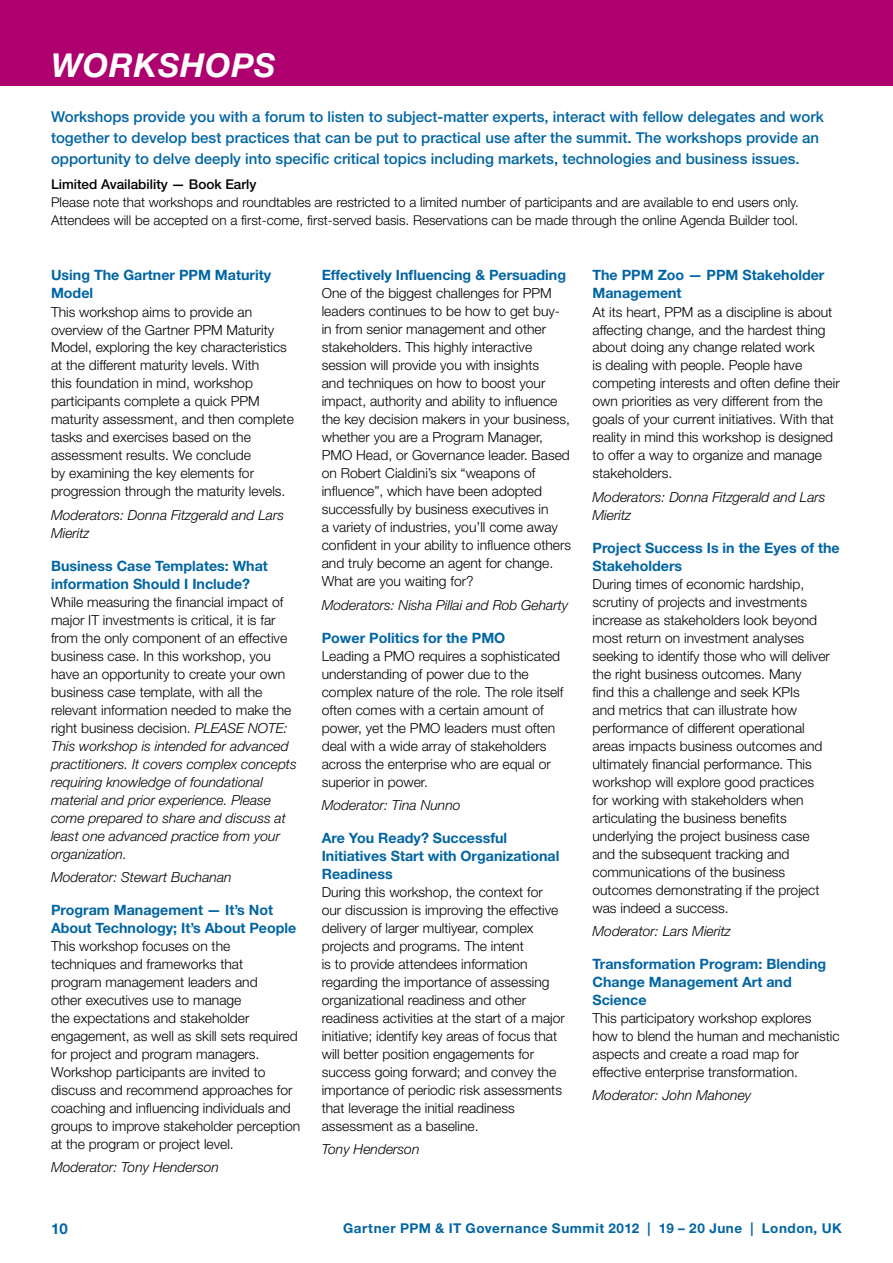
<style>
.page{position:relative;width:893px;height:1263px;background:#fff}
.page>*{position:absolute;margin:0;border:0;box-sizing:border-box;transform-origin:0 0}
.t1{font:italic 700 33px "Helvetica Neue";letter-spacing:.02em;color:#fff}
.t2{font:500 15px/21px "Helvetica Neue LT";color:#0065a4}
.t3{font:700 15px "Helvetica Neue LT";color:#0065a4}
.t4{font:700 14.25px/18px "Helvetica Neue LT";color:#0065a4}
.t5{font:300 13.8px/18px "Helvetica Neue LT";color:#000}
.t6{font:italic 300 13.8px/18px "Helvetica Neue LT";color:#000}
.t7{font:300 13.5px/18px "Helvetica Neue LT";color:#000}
.t8{font:700 13.5px "Helvetica Neue LT";letter-spacing:.04em;color:#0065a4}
.t9{font:500 13.5px "Helvetica Neue LT";color:#000}
.s1{font-style:italic}
</style>
<div class="page">
<div style="left:0;top:0;width:893px;height:85px;background:#ae006e"></div>
<h1 class="t1" style="left:51px;top:45px;width:226px">WORKSHOPS</h1>
<p class="t2" style="left:51px;top:106px;width:774px">Workshops provide you with a forum to listen to subject-matter experts, interact with fellow delegates and work together to develop best practices that can be put to practical use after the summit. The workshops provide an opportunity to delve deeply into specific critical topics including markets, technologies and business issues.</p>
<p class="t9" style="left:51px;top:176px;width:207px">Limited Availability — Book Early</p>
<p class="t7" style="left:51px;top:193px;width:749px">Please note that workshops and roundtables are restricted to a limited number of participants and are available to end users only.<br>Attendees will be accepted on a first-come, first-served basis. Reservations can be made through the online Agenda Builder tool.</p>
<p class="t4" style="left:51px;top:266px;width:222px">Using The Gartner PPM Maturity<br>Model</p>
<p class="t5" style="left:51px;top:302px;width:244px">This workshop aims to provide an overview of the Gartner PPM Maturity Model, exploring the key characteristics at the different maturity levels. With<br>this foundation in mind, workshop participants complete a quick PPM maturity assessment, and then complete tasks and exercises based on the assessment results. We conclude<br>by examining the key elements for progression through the maturity levels.</p>
<p class="t6" style="left:51px;top:506px;width:235px">Moderators: Donna Fitzgerald and Lars<br>Mieritz</p>
<p class="t4" style="left:51px;top:556px;width:218px">Business Case Templates: What information Should I Include?</p>
<p class="t5" style="left:51px;top:593px;width:247px">While measuring the financial impact of major IT investments is critical, it is far from the only component of an effective business case. In this workshop, you have an opportunity to create your own business case template, with all the relevant information needed to make the right business decision. <span class="s1">PLEASE NOTE:<br>This workshop is intended for advanced practitioners. It covers complex concepts requiring knowledge of foundational material and prior experience. Please come prepared to share and discuss at least one advanced practice from your organization.</span></p>
<p class="t6" style="left:51px;top:868px;width:182px">Moderator: Stewart Buchanan</p>
<p class="t4" style="left:51px;top:901px;width:247px">Program Management — It’s Not<br>About Technology; It’s About People</p>
<p class="t5" style="left:51px;top:937px;width:251px">This workshop focuses on the<br>techniques and frameworks that<br>program management leaders and<br>other executives use to manage<br>the expectations and stakeholder engagement, as well as skill sets required for project and program managers.<br>Workshop participants are invited to discuss and recommend approaches for coaching and influencing individuals and groups to improve stakeholder perception at the program or project level.</p>
<p class="t6" style="left:51px;top:1158px;width:169px">Moderator: Tony Henderson</p>
<p class="t4" style="left:322px;top:266px;width:246px">Effectively Influencing &amp; Persuading</p>
<p class="t5" style="left:322px;top:284px;width:251px">One of the biggest challenges for PPM leaders continues to be how to get buy&shy;in from senior management and other stakeholders. This highly interactive session will provide you with insights<br>and techniques on how to boost your impact, authority and ability to influence the key decision makers in your business, whether you are a Program Manager, PMO Head, or Governance leader. Based on Robert Cialdini’s six “weapons of influence”, which have been adopted successfully by business executives in<br>a variety of industries, you’ll come away confident in your ability to influence others and truly become an agent for change.<br>What are you waiting for?</p>
<p class="t6" style="left:322px;top:596px;width:248px">Moderators: Nisha Pillai and Rob Geharty</p>
<p class="t4" style="left:322px;top:628px;width:185px">Power Politics for the PMO</p>
<p class="t5" style="left:322px;top:647px;width:243px">Leading a PMO requires a sophisticated understanding of power due to the complex nature of the role. The role itself often comes with a certain amount of power, yet the PMO leaders must often deal with a wide array of stakeholders across the enterprise who are equal or superior in power.</p>
<p class="t6" style="left:322px;top:796px;width:140px">Moderator: Tina Nunno</p>
<p class="t4" style="left:322px;top:829px;width:239px">Are You Ready? Successful<br>Initiatives Start with Organizational<br>Readiness</p>
<p class="t5" style="left:322px;top:883px;width:245px">During this workshop, the context for our discussion is improving the effective delivery of larger multiyear, complex projects and programs. The intent<br>is to provide attendees information regarding the importance of assessing organizational readiness and other readiness activities at the start of a major initiative; identify key areas of focus that will better position engagements for success going forward; and convey the importance of periodic risk assessments that leverage the initial readiness assessment as a baseline.</p>
<p class="t6" style="left:322px;top:1140px;width:99px">Tony Henderson</p>
<p class="t4" style="left:592px;top:266px;width:233px">The PPM Zoo — PPM Stakeholder<br>Management</p>
<p class="t5" style="left:592px;top:302px;width:249px">At its heart, PPM as a discipline is about affecting change, and the hardest thing about doing any change related work<br>is dealing with people. People have competing interests and often define their own priorities as very different from the goals of your current initiatives. With that reality in mind this workshop is designed to offer a way to organize and manage stakeholders.</p>
<p class="t6" style="left:592px;top:488px;width:235px">Moderators: Donna Fitzgerald and Lars<br>Mieritz</p>
<p class="t4" style="left:592px;top:538px;width:249px">Project Success Is in the Eyes of the<br>Stakeholders</p>
<p class="t5" style="left:592px;top:575px;width:239px">During times of economic hardship, scrutiny of projects and investments increase as stakeholders look beyond most return on investment analyses seeking to identify those who will deliver the right business outcomes. Many<br>find this a challenge and seek KPIs<br>and metrics that can illustrate how performance of different operational areas impacts business outcomes and ultimately financial performance. This workshop will explore good practices for working with stakeholders when articulating the business benefits underlying the project business case and the subsequent tracking and communications of the business outcomes demonstrating if the project was indeed a success.</p>
<p class="t6" style="left:592px;top:922px;width:140px">Moderator: Lars Mieritz</p>
<p class="t4" style="left:592px;top:955px;width:235px">Transformation Program: Blending<br>Change Management Art and<br>Science</p>
<p class="t5" style="left:592px;top:1009px;width:249px">This participatory workshop explores how to blend the human and mechanistic aspects and create a road map for effective enterprise transformation.</p>
<p class="t6" style="left:592px;top:1086px;width:160px">Moderator: John Mahoney</p>
<p class="t3" style="left:51px;top:1220px;width:18px">10</p>
<p class="t8" style="left:343px;top:1220px;width:500px">Gartner PPM &amp; IT Governance Summit 2012 | 19 – 20 June | London, UK</p>
</div>
